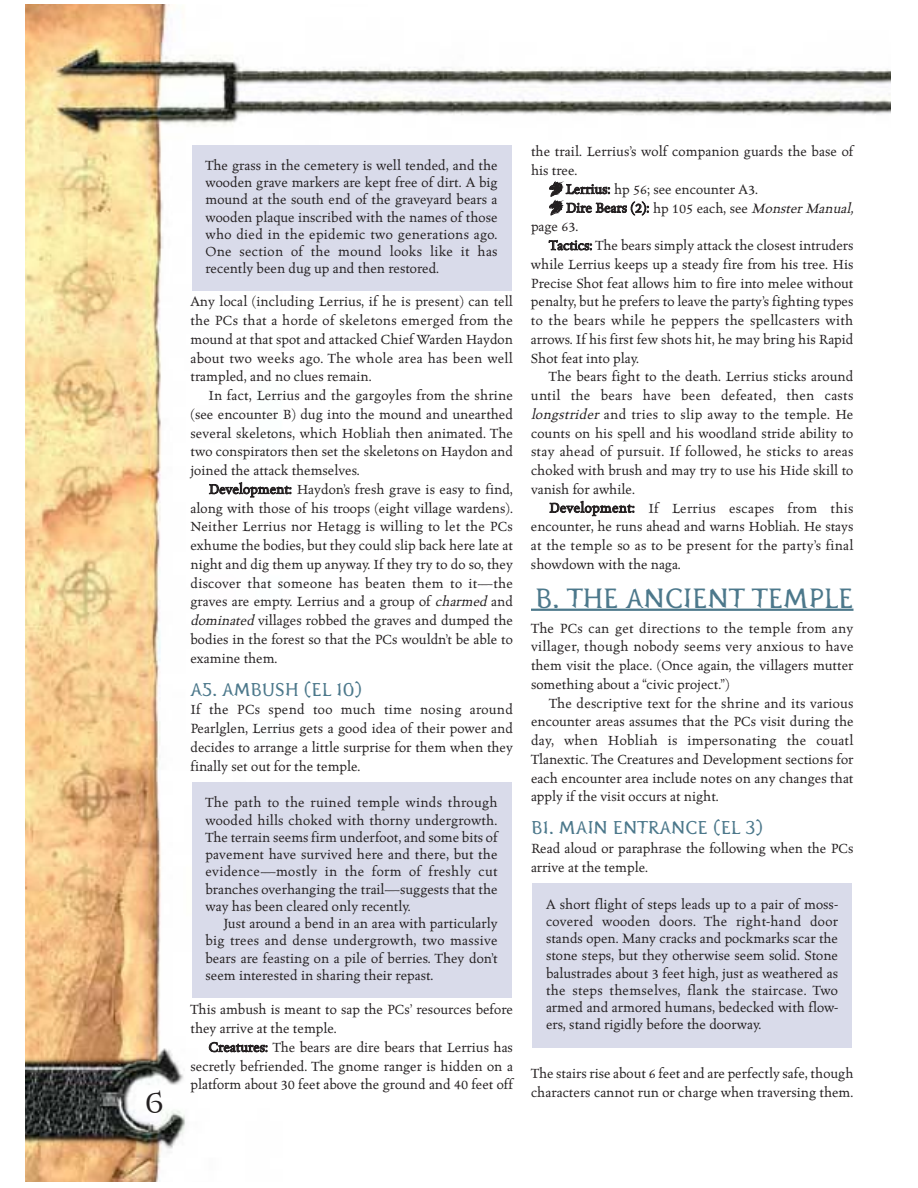
<style>
.page{position:relative;width:918px;height:1188px;background:#fff}
.page>*{position:absolute;margin:0;border:0;box-sizing:border-box;transform-origin:0 0}
.t1{font:34.5px "Alchemy Gold A24";color:#231f20}
.t2{font:27px "Pterra dactyl";color:#4c788b}
.t3{font:18px "Pterra dactyl";color:#4c788b}
.t4{font:500 15px/18.8px "Celestia Antiqua";color:#231f20;text-align:justify}
.t5{font:500 15px "Celestia Antiqua";letter-spacing:.02em;color:#231f20}
.s1{font-style:italic}
</style>
<div class="page">
<img style="left:26px;top:4px;width:865px;height:1178px">
<hr style="left:531px;top:609px;width:323px;height:2px;background:#4c788b">
<div style="left:532px;top:884px;width:320px;height:164px;background:#d9dbea"></div>
<div style="left:192px;top:782px;width:319px;height:216px;background:#d9dbea"></div>
<div style="left:192px;top:145px;width:319px;height:146px;background:#d9dbea"></div>
<svg style="left:550px;top:182px;width:13px;height:33px"></svg>
<h1 class="t1" style="left:144px;top:1081px;width:22px">6</h1>
<p class="t4" style="left:206px;top:158px;width:294px;line-height:17.2px">The grass in the cemetery is well tended, and the wooden grave markers are kept free of dirt. A big mound at the south end of the graveyard bears a wooden plaque inscribed with the names of those who died in the epidemic two generations ago.<br>One section of the mound looks like it has recently been dug up and then restored.</p>
<p class="t4" style="left:190px;top:293px;width:324px">Any local (including Lerrius, if he is present) can tell the PCs that a horde of skeletons emerged from the mound at that spot and attacked Chief Warden Haydon about two weeks ago. The whole area has been well trampled, and no clues remain.</p>
<p class="t4" style="left:190px;top:387px;width:324px;text-indent:18px">In fact, Lerrius and the gargoyles from the shrine (see encounter B) dug into the mound and unearthed several skeletons, which Hobliah then animated. The two conspirators then set the skeletons on Haydon and joined the attack themselves.</p>
<p class="t4" style="left:190px;top:481px;width:324px;text-indent:18px">Development: Haydon’s fresh grave is easy to find, along with those of his troops (eight village wardens).<br>Neither Lerrius nor Hetagg is willing to let the PCs exhume the bodies, but they could slip back here late at night and dig them up anyway. If they try to do so, they discover that someone has beaten them to it—the graves are empty. Lerrius and a group of <span class="s1">charmed</span>and <span class="s1">dominated</span>villages robbed the graves and dumped the bodies in the forest so that the PCs wouldn’t be able to examine them.</p>
<p class="t3" style="left:190px;top:683px;width:174px">A5. AMBUSH (EL 10)</p>
<p class="t4" style="left:190px;top:701px;width:324px">If the PCs spend too much time nosing around Pearlglen, Lerrius gets a good idea of their power and decides to arrange a little surprise for them when they finally set out for the temple.</p>
<p class="t4" style="left:206px;top:795px;width:294px;line-height:17.2px">The path to the ruined temple winds through wooded hills choked with thorny undergrowth.<br>The terrain seems firm underfoot, and some bits of pavement have survived here and there, but the evidence—mostly in the form of freshly cut branches overhanging the trail—suggests that the way has been cleared only recently.</p>
<p class="t4" style="left:206px;top:916px;width:294px;line-height:17.2px;text-indent:18px">Just around a bend in an area with particularly big trees and dense undergrowth, two massive bears are feasting on a pile of berries. They don’t seem interested in sharing their repast.</p>
<p class="t4" style="left:190px;top:1001px;width:324px">This ambush is meant to sap the PCs’ resources before they arrive at the temple.</p>
<p class="t4" style="left:191px;top:1039px;width:324px;text-indent:18px">Creatures: The bears are dire bears that Lerrius has secretly befriended. The gnome ranger is hidden on a platform about 30 feet above the ground and 40 feet off</p>
<p class="t4" style="left:531px;top:143px;width:324px">the trail. Lerrius’s wolf companion guards the base of</p>
<p class="t4" style="left:531px;top:162px;width:48px">his tree.</p>
<p class="t4" style="left:566px;top:181px;width:194px">Lerrius: hp 56; see encounter A3.</p>
<p class="t4" style="left:566px;top:200px;width:292px">Dire Bears (2): hp 105 each, see <span class="s1">MonsterManual,</span></p>
<p class="t4" style="left:531px;top:218px;width:49px">page 63.</p>
<p class="t4" style="left:549px;top:237px;width:306px">Tactics: The bears simply attack the closest intruders</p>
<p class="t4" style="left:531px;top:256px;width:324px">while Lerrius keeps up a steady fire from his tree. His</p>
<p class="t4" style="left:531px;top:275px;width:324px">Precise Shot feat allows him to fire into melee without</p>
<p class="t4" style="left:531px;top:293px;width:324px">penalty, but he prefers to leave the party’s fighting types</p>
<p class="t5" style="left:531px;top:314px;width:324px">to the bears while he peppers the spellcasters with</p>
<p class="t4" style="left:531px;top:331px;width:324px">arrows. If his first few shots hit, he may bring his Rapid</p>
<p class="t4" style="left:531px;top:350px;width:110px">Shot feat into play.</p>
<p class="t4" style="left:549px;top:368px;width:306px">The bears fight to the death. Lerrius sticks around</p>
<p class="t5" style="left:531px;top:389px;width:324px">until the bears have been defeated, then casts</p>
<p class="t5" style="left:531px;top:408px;width:324px"><span class="s1">longstrider</span> and tries to slip away to the temple. He</p>
<p class="t4" style="left:531px;top:425px;width:324px">counts on his spell and his woodland stride ability to</p>
<p class="t5" style="left:531px;top:446px;width:324px">stay ahead of pursuit. If followed, he sticks to areas</p>
<p class="t4" style="left:531px;top:462px;width:324px">choked with brush and may try to use his Hide skill to</p>
<p class="t4" style="left:531px;top:481px;width:106px">vanish for awhile.</p>
<p class="t5" style="left:549px;top:502px;width:306px">Development: If Lerrius escapes from this</p>
<p class="t4" style="left:531px;top:518px;width:324px">encounter, he runs ahead and warns Hobliah. He stays</p>
<p class="t4" style="left:531px;top:537px;width:324px">at the temple so as to be present for the party’s final</p>
<p class="t4" style="left:531px;top:556px;width:152px">showdown with the naga.</p>
<h2 class="t2" style="left:535px;top:589px;width:320px">B. THE ANCIENT TEMPLE</h2>
<p class="t4" style="left:531px;top:620px;width:324px">The PCs can get directions to the temple from any villager, though nobody seems very anxious to have them visit the place. (Once again, the villagers mutter something about a “civic project.”)</p>
<p class="t4" style="left:531px;top:695px;width:324px;text-indent:18px">The descriptive text for the shrine and its various encounter areas assumes that the PCs visit during the day, when Hobliah is impersonating the couatl Tlanextic. The Creatures and Development sections for each encounter area include notes on any changes that apply if the visit occurs at night.</p>
<p class="t3" style="left:531px;top:822px;width:234px">B1. MAIN ENTRANCE (EL 3)</p>
<p class="t4" style="left:531px;top:840px;width:324px">Read aloud or paraphrase the following when the PCs arrive at the temple.</p>
<p class="t4" style="left:546px;top:896px;width:294px;line-height:17.2px">A short flight of steps leads up to a pair of moss&shy;covered wooden doors. The right-hand door stands open. Many cracks and pockmarks scar the stone steps, but they otherwise seem solid. Stone balustrades about 3 feet high, just as weathered as the steps themselves, flank the staircase. Two armed and armored humans, bedecked with flow&shy;ers, stand rigidly before the doorway.</p>
<p class="t4" style="left:531px;top:1065px;width:324px">The stairs rise about 6 feet and are perfectly safe, though characters cannot run or charge when traversing them.</p>
</div>
